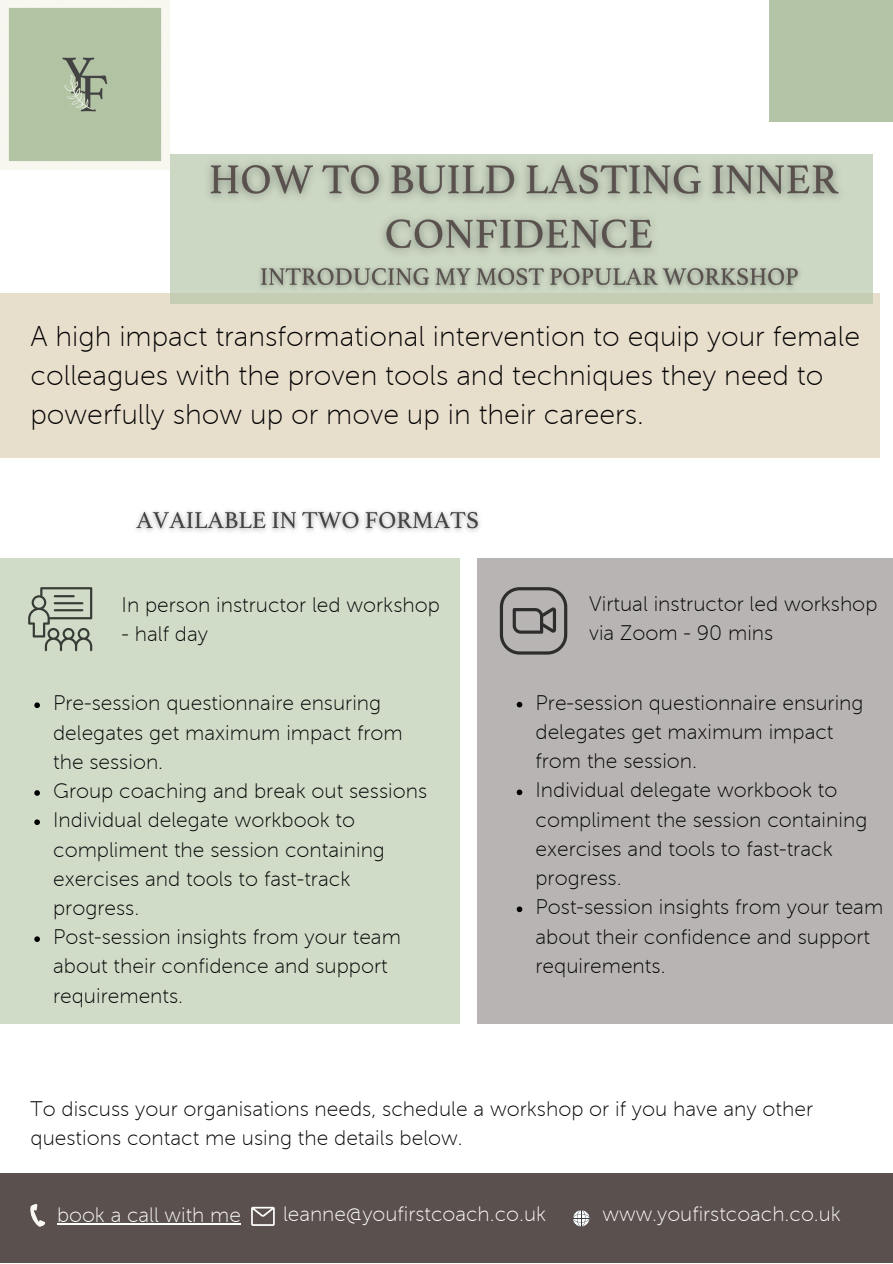
<style>
.page{position:relative;width:893px;height:1264px;background:#fff}
.page>*{position:absolute;margin:0;border:0;box-sizing:border-box;transform-origin:0 0}
.t1{font:28.5px/39.3px "Museo Sans 100";color:#000}
.t2{font:21px/29.2px "Museo Sans 100";color:#000}
.t3{font:20.85px "Museo Sans 100";color:#fff}
</style>
<div class="page">
<div style="left:769px;top:0;width:123px;height:121px;background:#b4c5a7"></div>
<div style="left:0;top:1173px;width:892px;height:89px;background:#5a504e"></div>
<svg style="left:251px;top:1206px;width:24px;height:19px"></svg>
<svg style="left:573px;top:1210px;width:16px;height:16px"></svg>
<div style="left:0;top:294px;width:879px;height:164px;background:#e8decc"></div>
<div style="left:170px;top:154px;width:703px;height:150px;background:linear-gradient(to bottom,#ced9c6,#cbd5c0)"></div>
<div style="left:0;top:558px;width:460px;height:465px;background:#d0dbc8"></div>
<div style="left:477px;top:558px;width:415px;height:465px;background:#b8b4b3"></div>
<svg style="left:500px;top:587px;width:67px;height:67px"></svg>
<svg style="left:28px;top:587px;width:64px;height:64px"></svg>
<img style="left:0;top:0;width:170px;height:170px">
<img style="left:194px;top:154px;width:659px;height:150px">
<img style="left:250px;top:253px;width:557px;height:47px">
<svg style="left:516px;top:701px;width:6px;height:6px"></svg>
<svg style="left:516px;top:789px;width:6px;height:6px"></svg>
<svg style="left:516px;top:906px;width:6px;height:6px"></svg>
<svg style="left:34px;top:702px;width:6px;height:6px"></svg>
<svg style="left:34px;top:790px;width:6px;height:5px"></svg>
<svg style="left:34px;top:819px;width:6px;height:6px"></svg>
<svg style="left:34px;top:936px;width:6px;height:6px"></svg>
<img style="left:136px;top:510px;width:344px;height:22px">
<svg style="left:30px;top:1204px;width:16px;height:23px"></svg>
<hr style="left:57px;top:1223px;width:184px;height:1px;background:#fff">
<h1 class="t1" style="left:30px;top:317px;width:831px">A high impact transformational intervention to equip your female colleagues with the proven tools and techniques they need to powerfully show up or move up in their careers.</h1>
<p class="t2" style="left:122px;top:590px;width:320px">In person instructor led workshop</p>
<p class="t2" style="left:122px;top:620px;width:88px">- half day</p>
<p class="t2" style="left:53px;top:689px;width:375px">Pre-session questionnaire ensuring delegates get maximum impact from the session.<br>Group coaching and break out sessions<br>Individual delegate workbook to compliment the session containing exercises and tools to fast-track progress.<br>Post-session insights from your team about their confidence and support requirements.</p>
<p class="t2" style="left:589px;top:589px;width:290px">Virtual instructor led workshop via Zoom - 90 mins</p>
<p class="t2" style="left:535px;top:688px;width:349px">Pre-session questionnaire ensuring delegates get maximum impact from the session.<br>Individual delegate workbook to compliment the session containing exercises and tools to fast-track progress.<br>Post-session insights from your team about their confidence and support requirements.</p>
<p class="t2" style="left:31px;top:1094px;width:784px">To discuss your organisations needs, schedule a workshop or if you have any other questions contact me using the details below.</p>
<p class="t3" style="left:57px;top:1203px;width:185px">book a call with me</p>
<p class="t3" style="left:283px;top:1202px;width:264px">leanne@youfirstcoach.co.uk</p>
<p class="t3" style="left:602px;top:1202px;width:240px">www.youfirstcoach.co.uk</p>
</div>
